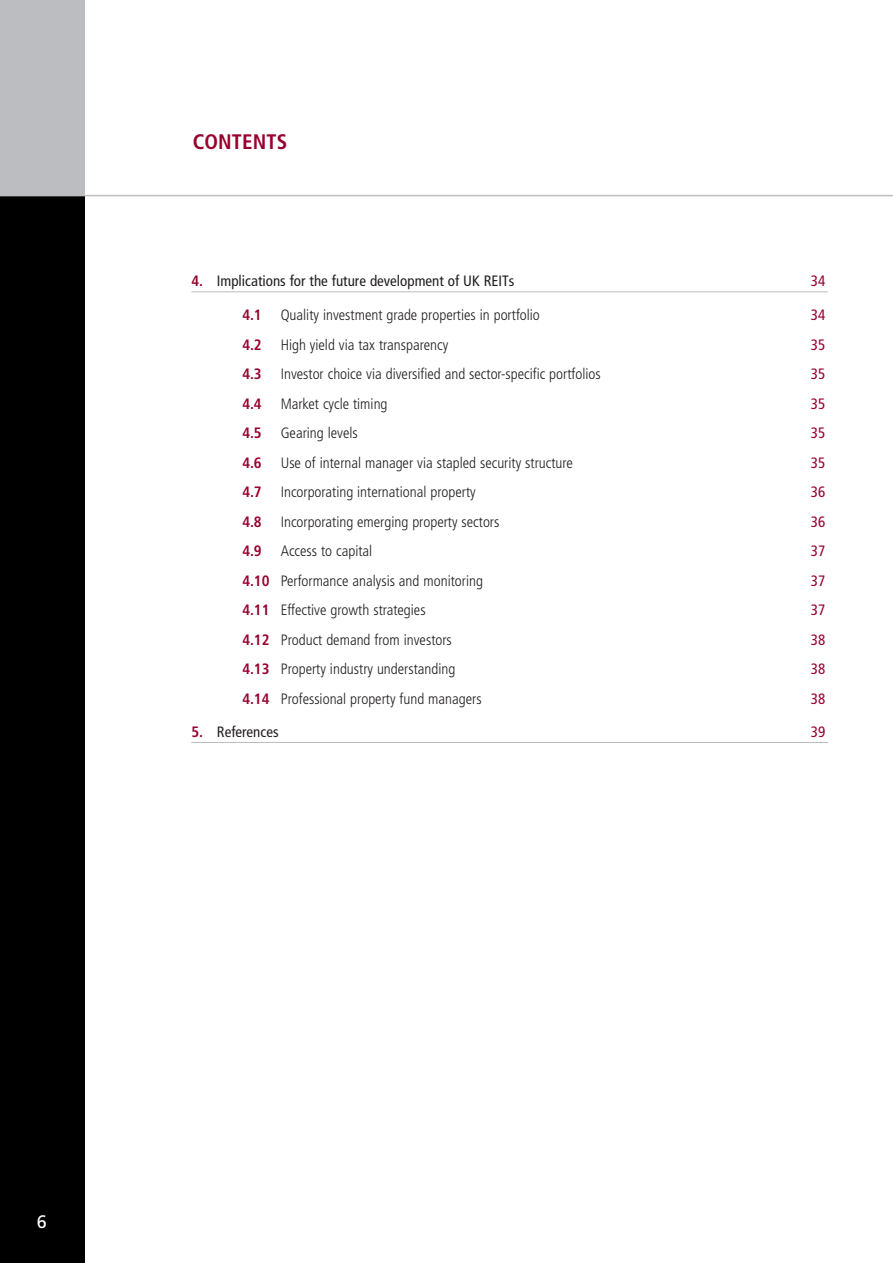
<style>
.page{position:relative;width:893px;height:1263px;background:#fff}
.page>*{position:absolute;margin:0;border:0;box-sizing:border-box;transform-origin:0 0}
.t1{font:700 condensed 21px "Frutiger";letter-spacing:.005em;color:#98002e}
.t2{font:18px "Frutiger";color:#fff}
.t3{font:300 condensed 15px "Frutiger";color:#231f20}
.t4{font:condensed 15px "Frutiger";color:#231f20}
.t5{font:condensed 15px "Frutiger";letter-spacing:-.005em;color:#98002e}
.t6{font:700 condensed 15px "Frutiger";color:#98002e}
.s1{font-weight:700;color:#98002e}
</style>
<div class="page">
<div style="left:0;top:0;width:85px;height:1263px;background:#bbbdc0"></div>
<div style="left:0;top:196px;width:85px;height:1067px;background:#000"></div>
<hr style="left:0;top:195px;width:892px;height:1px;background:#bbbdc0">
<hr style="left:191px;top:291px;width:637px;height:1px;background:#bbbdc0">
<hr style="left:191px;top:742px;width:637px;height:1px;background:#bbbdc0">
<h1 class="t1" style="left:193px;top:134px;width:96px">CONTENTS</h1>
<p class="t4" style="left:191px;top:275px;width:324px"><span class="s1">4.</span> Implications for the future development of UK REITs</p>
<p class="t5" style="left:810px;top:275px;width:16px">34</p>
<p class="t6" style="left:242px;top:309px;width:21px">4.1</p>
<p class="t3" style="left:281px;top:309px;width:261px">Quality investment grade properties in portfolio</p>
<p class="t5" style="left:810px;top:309px;width:16px">34</p>
<p class="t6" style="left:242px;top:338px;width:21px">4.2</p>
<p class="t3" style="left:281px;top:338px;width:169px">High yield via tax transparency</p>
<p class="t5" style="left:810px;top:338px;width:16px">35</p>
<p class="t6" style="left:242px;top:368px;width:21px">4.3</p>
<p class="t3" style="left:281px;top:368px;width:321px">Investor choice via diversified and sector-specific portfolios</p>
<p class="t5" style="left:810px;top:368px;width:16px">35</p>
<p class="t6" style="left:242px;top:397px;width:21px">4.4</p>
<p class="t3" style="left:281px;top:397px;width:108px">Market cycle timing</p>
<p class="t5" style="left:810px;top:397px;width:16px">35</p>
<p class="t6" style="left:242px;top:427px;width:21px">4.5</p>
<p class="t3" style="left:281px;top:427px;width:79px">Gearing levels</p>
<p class="t5" style="left:810px;top:427px;width:16px">35</p>
<p class="t6" style="left:242px;top:456px;width:21px">4.6</p>
<p class="t3" style="left:281px;top:456px;width:294px">Use of internal manager via stapled security structure</p>
<p class="t5" style="left:810px;top:456px;width:16px">35</p>
<p class="t6" style="left:242px;top:486px;width:21px">4.7</p>
<p class="t3" style="left:281px;top:486px;width:196px">Incorporating international property</p>
<p class="t5" style="left:810px;top:486px;width:16px">36</p>
<p class="t6" style="left:242px;top:515px;width:21px">4.8</p>
<p class="t3" style="left:281px;top:515px;width:220px">Incorporating emerging property sectors</p>
<p class="t5" style="left:810px;top:515px;width:16px">36</p>
<p class="t6" style="left:242px;top:545px;width:21px">4.9</p>
<p class="t3" style="left:281px;top:545px;width:93px">Access to capital</p>
<p class="t5" style="left:810px;top:545px;width:16px">37</p>
<p class="t3" style="left:242px;top:574px;width:242px"><span class="s1">4.10</span> Performance analysis and monitoring</p>
<p class="t5" style="left:810px;top:574px;width:16px">37</p>
<p class="t3" style="left:242px;top:604px;width:185px"><span class="s1">4.11</span> Effective growth strategies</p>
<p class="t5" style="left:810px;top:604px;width:16px">37</p>
<p class="t3" style="left:242px;top:633px;width:211px"><span class="s1">4.12</span> Product demand from investors</p>
<p class="t5" style="left:810px;top:633px;width:16px">38</p>
<p class="t3" style="left:242px;top:663px;width:214px"><span class="s1">4.13</span> Property industry understanding</p>
<p class="t5" style="left:810px;top:663px;width:16px">38</p>
<p class="t3" style="left:242px;top:692px;width:241px"><span class="s1">4.14</span> Professional property fund managers</p>
<p class="t5" style="left:810px;top:692px;width:16px">38</p>
<p class="t4" style="left:191px;top:726px;width:89px"><span class="s1">5.</span> References</p>
<p class="t5" style="left:810px;top:726px;width:16px">39</p>
<p class="t2" style="left:37px;top:1215px;width:12px">6</p>
</div>
